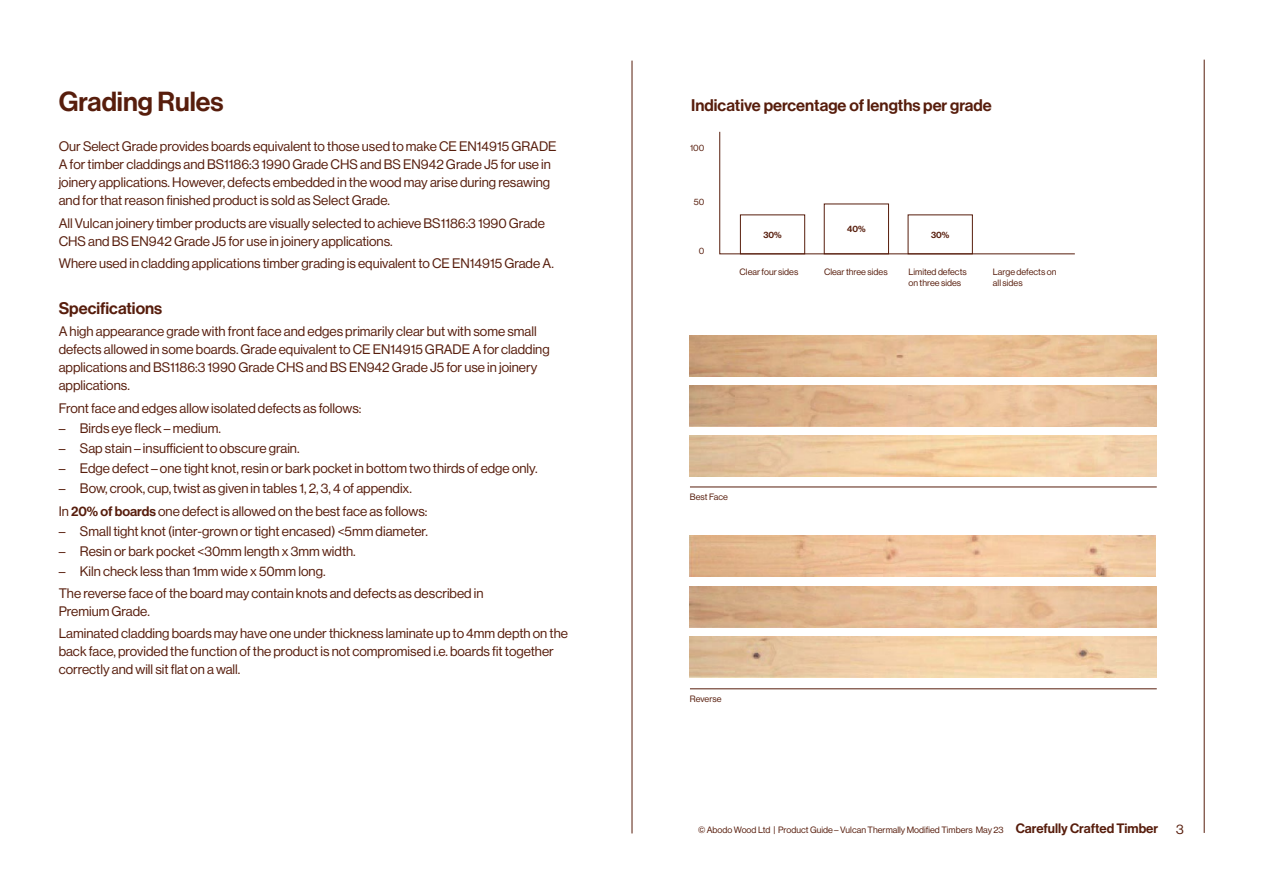
<style>
.page{position:relative;width:1263px;height:893px;background:#fff}
.page>*{position:absolute;margin:0;border:0;box-sizing:border-box;transform-origin:0 0}
.t1{font:27px "N Haas Grotesk DS Pro 65 Md";color:#571d0c}
.t2{font:16.5px "N Haas Grotesk DS Pro 65 Md";color:#571d0c}
.t3{font:13.5px/18px "N Haas Grotesk DS Pro 55 Rg";color:#571d0c}
.t4{font:9px/10.5px "N Haas Grotesk DS Pro 55 Rg";color:#571d0c}
.t5{font:9px "N Haas Grotesk DS Pro 65 Md";color:#571d0c}
.s1{font-family:"N Haas Grotesk DS Pro 65 Md"}
.s2{font-family:"N Haas Grotesk DS Pro 65 Md";font-size:13.35px}
</style>
<div class="page">
<svg style="left:719px;top:131px;width:356px;height:124px"></svg>
<div style="left:740px;top:214px;width:65px;height:40px;border:1px solid #571d0c"></div>
<div style="left:824px;top:204px;width:65px;height:50px;border:1px solid #571d0c"></div>
<div style="left:908px;top:214px;width:65px;height:40px;border:1px solid #571d0c"></div>
<hr style="left:690px;top:487px;width:467px;height:1px;background:#571d0c">
<hr style="left:690px;top:688px;width:467px;height:1px;background:#571d0c">
<img style="left:690px;top:335px;width:467px;height:41px">
<img style="left:690px;top:536px;width:466px;height:40px">
<img style="left:690px;top:586px;width:467px;height:41px">
<img style="left:690px;top:637px;width:467px;height:41px">
<hr style="left:1204px;top:60px;width:1px;height:773px;background:#571d0c">
<hr style="left:632px;top:61px;width:1px;height:772px;background:#571d0c">
<h1 class="t1" style="left:59px;top:86px;width:166px">Grading Rules</h1>
<p class="t3" style="left:59px;top:138px;width:499px">Our Select Grade provides boards equivalent to those used to make CE EN14915 GRADE A for timber claddings and BS1186:3 1990 Grade CHS and BS EN942 Grade J5 for use in joinery applications. However, defects embedded in the wood may arise during resawing and for that reason finished product is sold as Select Grade.</p>
<p class="t3" style="left:59px;top:214px;width:488px">All Vulcan joinery timber products are visually selected to achieve BS1186:3 1990 Grade<br>CHS and BS EN942 Grade J5 for use in joinery applications.</p>
<p class="t3" style="left:59px;top:254px;width:497px">Where used in cladding applications timber grading is equivalent to CE EN14915 Grade A.</p>
<p class="t2" style="left:59px;top:299px;width:105px">Specifications</p>
<p class="t3" style="left:59px;top:323px;width:493px">A high appearance grade with front face and edges primarily clear but with some small defects allowed in some boards. Grade equivalent to CE EN14915 GRADE A for cladding applications and BS1186:3 1990 Grade CHS and BS EN942 Grade J5 for use in joinery applications.</p>
<p class="t3" style="left:59px;top:399px;width:304px">Front face and edges allow isolated defects as follows:</p>
<p class="t3" style="left:59px;top:419px;width:164px">– Birds eye fleck – medium.</p>
<p class="t3" style="left:59px;top:439px;width:242px">– Sap stain – insufficient to obscure grain.</p>
<p class="t3" style="left:59px;top:459px;width:480px">– Edge defect – one tight knot, resin or bark pocket in bottom two thirds of edge only.</p>
<p class="t3" style="left:59px;top:477px;width:370px;line-height:22.2px">– Bow, crook, cup, twist as given in tables 1, 2, 3, 4 of appendix.<br>In <span class="s1">20% of boards</span> one defect is allowed on the best face as follows:</p>
<p class="t3" style="left:59px;top:522px;width:371px">– Small tight knot (inter-grown or tight encased) &lt;5mm diameter.</p>
<p class="t3" style="left:59px;top:542px;width:299px">– Resin or bark pocket &lt;30mm length x 3mm width.</p>
<p class="t3" style="left:59px;top:560px;width:426px;line-height:22.2px">– Kiln check less than 1mm wide x 50mm long.<br>The reverse face of the board may contain knots and defects as described in</p>
<p class="t3" style="left:59px;top:600px;width:511px;line-height:22.2px">Premium Grade.<br>Laminated cladding boards may have one under thickness laminate up to 4mm depth on the</p>
<p class="t3" style="left:59px;top:643px;width:497px">back face, provided the function of the product is not compromised i.e. boards fit together correctly and will sit flat on a wall.</p>
<p class="t2" style="left:691px;top:96px;width:302px">Indicative percentage of lengths per grade</p>
<p class="t4" style="left:690px;top:143px;width:16px">100</p>
<p class="t4" style="left:694px;top:197px;width:12px">50</p>
<p class="t4" style="left:699px;top:246px;width:7px">0</p>
<p class="t5" style="left:763px;top:229px;width:20px">30%</p>
<p class="t4" style="left:739px;top:267px;width:60px">Clear four sides</p>
<p class="t5" style="left:847px;top:224px;width:20px">40%</p>
<p class="t5" style="left:931px;top:229px;width:20px">30%</p>
<p class="t4" style="left:824px;top:267px;width:65px">Clear three sides</p>
<p class="t4" style="left:908px;top:267px;width:60px">Limited defects on three sides</p>
<p class="t4" style="left:993px;top:267px;width:65px">Large defects on all sides</p>
<p class="t4" style="left:690px;top:492px;width:39px">Best Face</p>
<p class="t4" style="left:690px;top:694px;width:33px">Reverse</p>
<p class="t4" style="left:698px;top:824px;width:462px">© Abodo Wood Ltd | Product Guide – Vulcan Thermally Modified Timbers May 23 <span class="s2">Carefully Crafted Timber</span></p>
<p class="t3" style="left:1176px;top:820px;width:9px">3</p>
</div>
